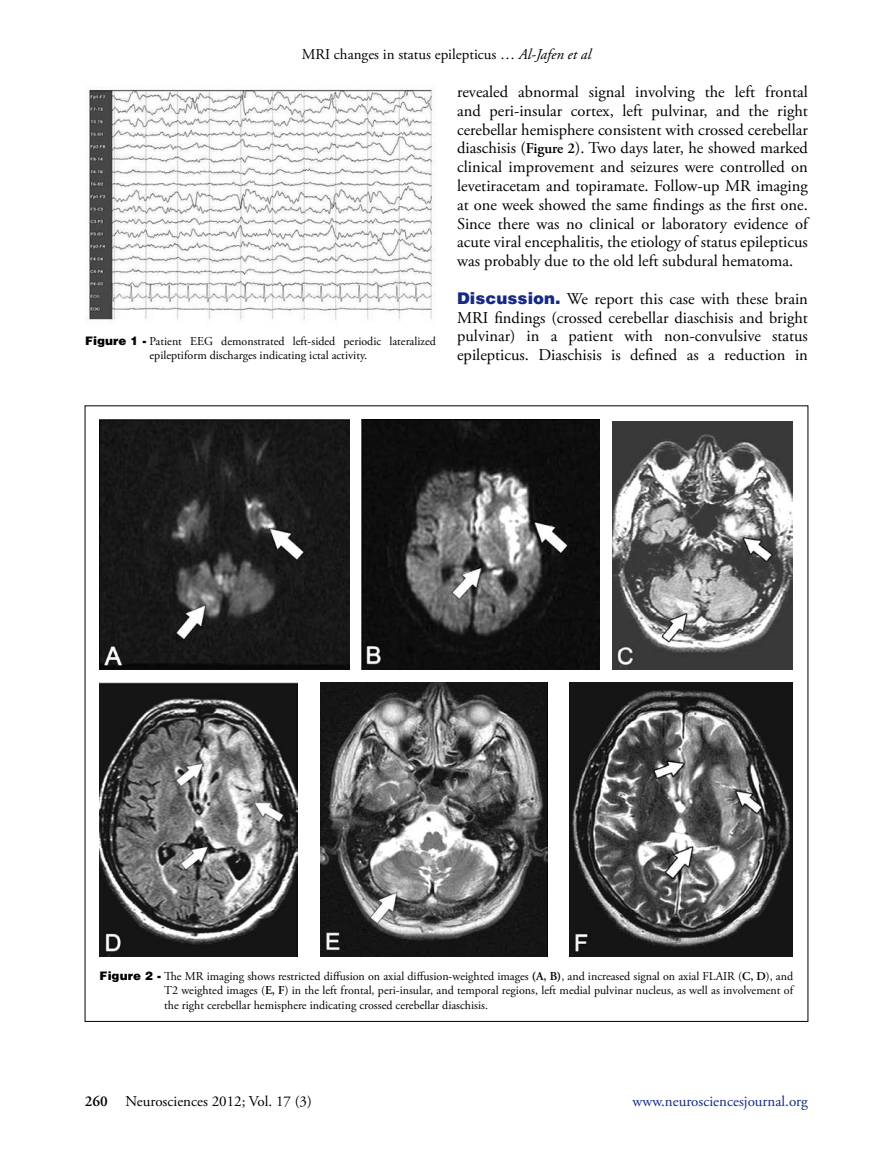
<style>
.page{position:relative;width:893px;height:1149px;background:#fff}
.page>*{position:absolute;margin:0;border:0;box-sizing:border-box;transform-origin:0 0}
.t1{font:16.5px/18.8px "Adobe Garamond Pro";color:#000;text-align:justify}
.t2{font:15px "Adobe Garamond Pro";color:#000}
.t3{font:15px "Adobe Garamond Pro";color:#162983}
.t4{font:600 15px "Adobe Garamond Pro";color:#000}
.t5{font:12px/14.4px "Adobe Garamond Pro";color:#000;text-align:center}
.s1{font-style:italic}
.s2{font-family:"Helvetica";font-weight:900}
.s3{font-weight:600;font-size:15px}
.s4{font-family:"Helvetica";font-weight:900;color:#162983}
.s5{font-weight:700}
.s6{font-weight:600}
</style>
<div class="page">
<img style="left:88px;top:89px;width:345px;height:231px">
<img style="left:100px;top:419px;width:250px;height:250px">
<img style="left:362px;top:419px;width:237px;height:250px">
<img style="left:613px;top:422px;width:179px;height:247px">
<img style="left:100px;top:682px;width:197px;height:274px">
<img style="left:321px;top:682px;width:227px;height:274px">
<img style="left:570px;top:682px;width:222px;height:274px">
<p class="t2" style="left:302px;top:45px;width:291px">MRI changes in status epilepticus … <span class="s1">Al-Jafen et al</span></p>
<p class="t5" style="left:85px;top:334px;width:352px"><span class="s2">Figure 1 -</span> Patient EEG demonstrated left-sided periodic lateralized epileptiform discharges indicating ictal activity.</p>
<p class="t1" style="left:457px;top:83px;width:352px">revealed abnormal signal involving the left frontal and peri-insular cortex, left pulvinar, and the right cerebellar hemisphere consistent with crossed cerebellar diaschisis (<span class="s3">Figure 2</span>). Two days later, he showed marked clinical improvement and seizures were controlled on levetiracetam and topiramate. Follow-up MR imaging at one week showed the same findings as the first one.<br>Since there was no clinical or laboratory evidence of acute viral encephalitis, the etiology of status epilepticus was probably due to the old left subdural hematoma.</p>
<p class="t1" style="left:457px;top:289px;width:352px"><span class="s4">Discussion.</span> We report this case with these brain MRI findings (crossed cerebellar diaschisis and bright pulvinar) in a patient with non-convulsive status epilepticus. Diaschisis is defined as a reduction in</p>
<p class="t5" style="left:164px;top:969px;width:630px;text-align:justify;text-indent:-64px"><span class="s2">Figure 2 -</span> The MR imaging shows restricted diffusion on axial diffusion-weighted images <span class="s5">(</span><span class="s6">A, B</span><span class="s5">)</span>, and increased signal on axial FLAIR (<span class="s6">C, D</span>), and T2 weighted images (<span class="s6">E, F</span>) in the left frontal, peri-insular, and temporal regions, left medial pulvinar nucleus, as well as involvement of the right cerebellar hemisphere indicating crossed cerebellar diaschisis.</p>
<p class="t4" style="left:85px;top:1092px;width:24px">260</p>
<p class="t2" style="left:126px;top:1091px;width:188px">Neurosciences 2012; Vol. 17 (3)</p>
<p class="t3" style="left:633px;top:1091px;width:177px">www.neurosciencesjournal.org</p>
</div>
